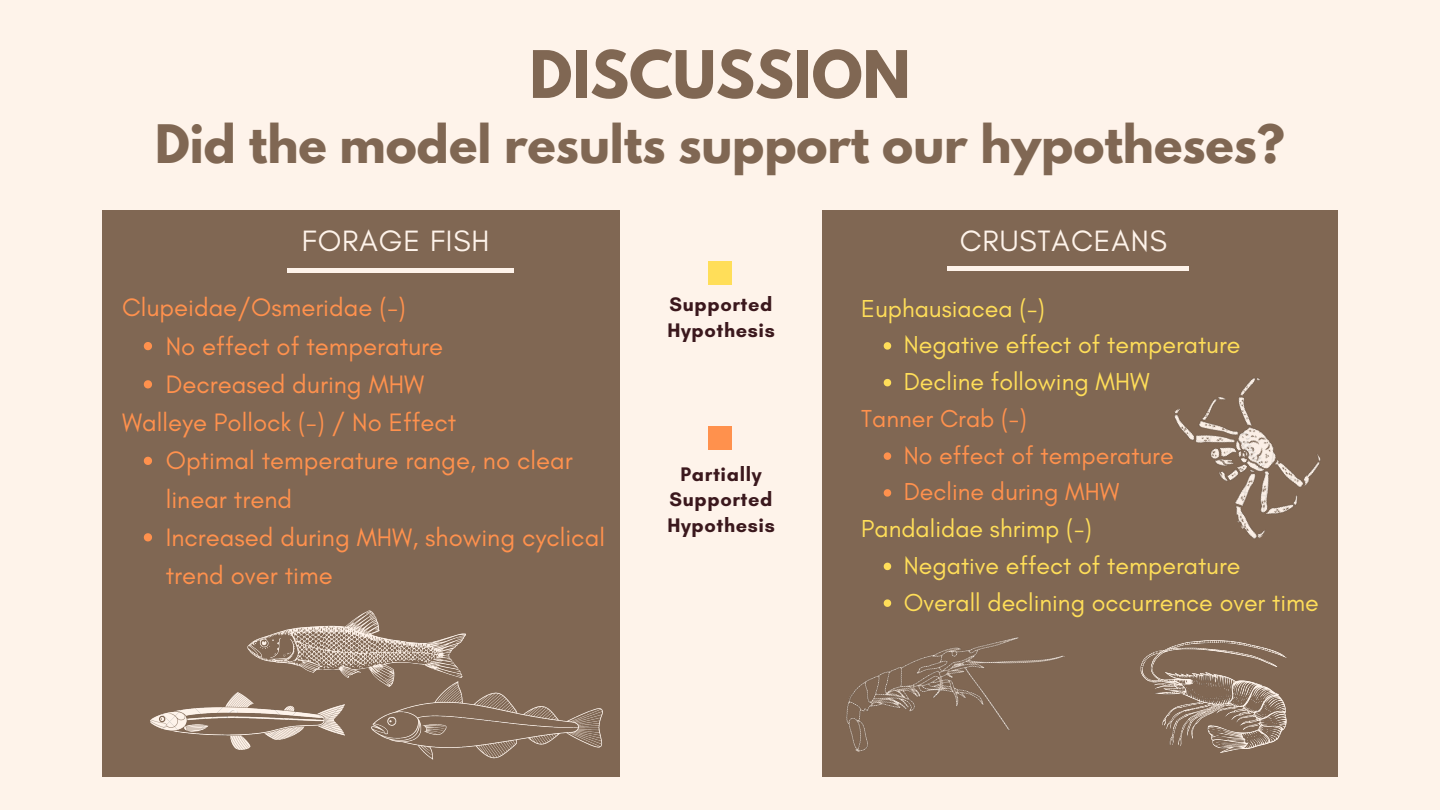
<style>
.page{position:relative;width:1440px;height:810px;background:#fef3ea}
.page>*{position:absolute;margin:0;border:0;box-sizing:border-box;transform-origin:0 0}
.t1{font:700 58px "League Spartan";color:#806753}
.t2{font:700 47px "League Spartan";color:#806753}
.t3{font:30px "Glacial Indifference";letter-spacing:.03em;color:#fef3ea}
.t4{font:25.7px/38.2px "Glacial Indifference";color:#ff914d}
.t5{font:25px/36.8px "Glacial Indifference";color:#ffde59}
.t6{font:25px/36.8px "Glacial Indifference";color:#ff914d}
.t7{font:700 20px/25.5px "Glacial Indifference";letter-spacing:.03em;color:#3b181d}
</style>
<div class="page">
<div style="left:103px;top:210px;width:517px;height:567px;background:#806753"></div>
<div style="left:822px;top:210px;width:515px;height:567px;background:#806753"></div>
<svg style="left:144px;top:342px;width:8px;height:8px"></svg>
<svg style="left:144px;top:380px;width:8px;height:8px"></svg>
<svg style="left:144px;top:457px;width:8px;height:8px"></svg>
<svg style="left:144px;top:533px;width:8px;height:8px"></svg>
<hr style="left:287px;top:269px;width:226px;height:4px;background:#fef3ea">
<svg style="left:884px;top:342px;width:7px;height:8px"></svg>
<svg style="left:884px;top:379px;width:7px;height:7px"></svg>
<svg style="left:884px;top:452px;width:7px;height:8px"></svg>
<svg style="left:884px;top:489px;width:7px;height:8px"></svg>
<svg style="left:884px;top:563px;width:7px;height:7px"></svg>
<div style="left:947px;top:266px;width:242px;height:5px;background:#fef3ea"></div>
<img style="left:150px;top:692px;width:195px;height:57px">
<img style="left:247px;top:610px;width:219px;height:71px">
<img style="left:371px;top:681px;width:232px;height:79px">
<img style="left:846px;top:599px;width:219px;height:153px">
<img style="left:1174px;top:359px;width:164px;height:184px">
<img style="left:1140px;top:641px;width:147px;height:111px">
<svg style="left:708px;top:261px;width:24px;height:24px"></svg>
<svg style="left:708px;top:426px;width:24px;height:23px"></svg>
<h1 class="t1" style="left:529px;top:46px;width:383px">DISCUSSION</h1>
<h2 class="t2" style="left:155px;top:121px;width:1131px">Did the model results support our hypotheses?</h2>
<p class="t3" style="left:302px;top:222px;width:189px">FORAGE FISH</p>
<p class="t3" style="left:960px;top:222px;width:209px">CRUSTACEANS</p>
<p class="t4" style="left:122px;top:288px;width:285px">Clupeidae/Osmeridae (-)</p>
<p class="t4" style="left:166px;top:327px;width:279px">No effect of temperature<br>Decreased during MHW</p>
<p class="t7" style="left:667px;top:291px;width:109px">Supported<br>Hypothesis</p>
<p class="t5" style="left:861px;top:290px;width:185px">Euphausiacea (-)</p>
<p class="t5" style="left:904px;top:326px;width:338px">Negative effect of temperature<br>Decline following MHW</p>
<p class="t4" style="left:122px;top:403px;width:336px">Walleye Pollock (-) / No Effect</p>
<p class="t6" style="left:861px;top:400px;width:167px">Tanner Crab (-)</p>
<p class="t4" style="left:166px;top:441px;width:441px">Optimal temperature range, no clear linear trend<br>Increased during MHW, showing cyclical trend over time</p>
<p class="t7" style="left:667px;top:461px;width:109px;text-align:center">Partially<br>Supported<br>Hypothesis</p>
<p class="t6" style="left:904px;top:437px;width:272px">No effect of temperature<br>Decline during MHW</p>
<p class="t5" style="left:861px;top:510px;width:232px">Pandalidae shrimp (-)</p>
<p class="t5" style="left:904px;top:547px;width:417px">Negative effect of temperature<br>Overall declining occurrence over time</p>
</div>
